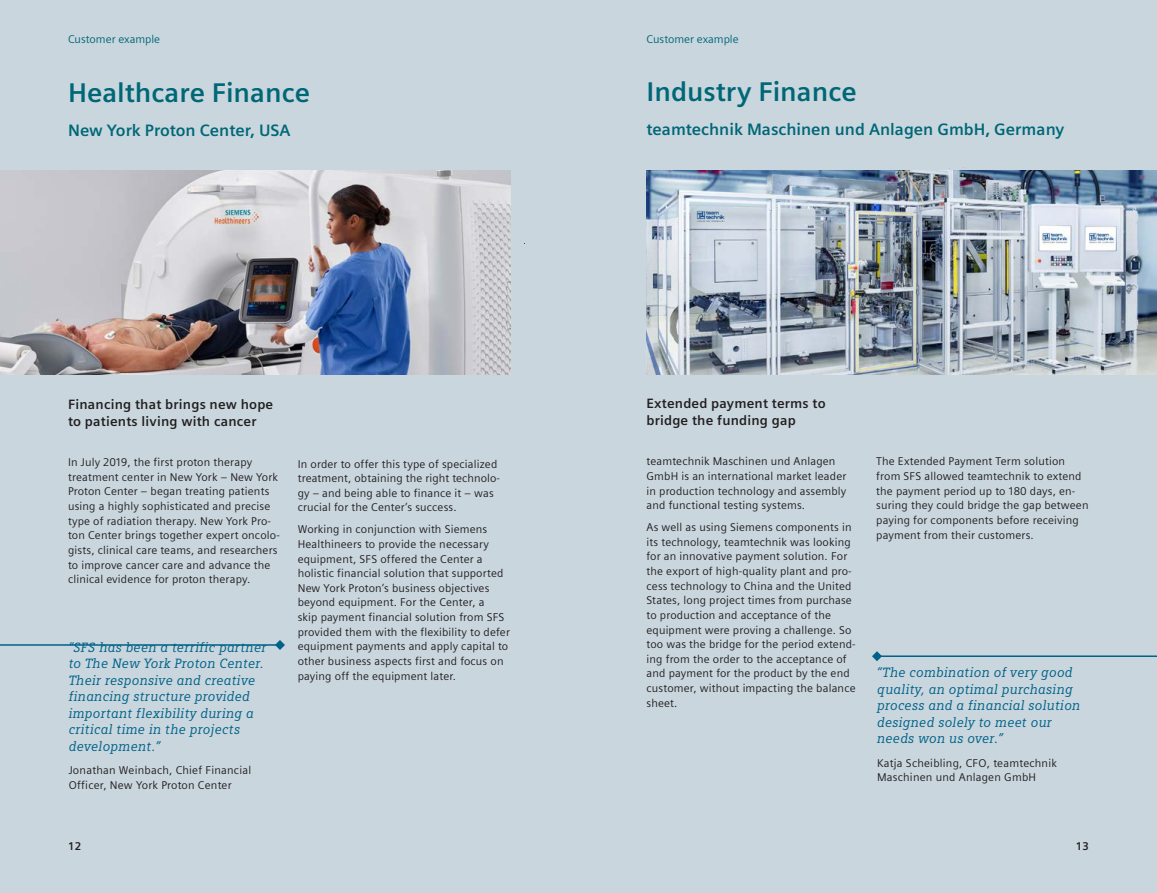
<style>
.page{position:relative;width:1157px;height:893px;background:#fff}
.page>*{position:absolute;margin:0;border:0;box-sizing:border-box;transform-origin:0 0}
.t1{font:700 27px "Siemens Sans";color:#006776}
.t2{font:700 16.5px "Siemens Sans";color:#006776}
.t3{font:italic 13.5px/16.5px "Siemens Slab";letter-spacing:.02em;color:#006288}
.t4{font:700 13.5px/17px "Siemens Sans";letter-spacing:.015em;color:#231f20}
.t5{font:11.25px/14.5px "Siemens Sans";letter-spacing:.015em;color:#231f20}
.t6{font:11.25px "Siemens Sans";color:#006776}
.t7{font:700 11.25px "Siemens Sans";color:#231f20}
</style>
<div class="page">
<div style="left:0;top:0;width:578px;height:893px;background:#c9d6de"></div>
<div style="left:578px;top:0;width:579px;height:893px;background:#c9d6de"></div>
<img style="left:646px;top:170px;width:511px;height:204px">
<hr style="left:878px;top:655px;width:279px;height:2px;background:#006288">
<hr style="left:0;top:644px;width:279px;height:2px;background:#006288">
<svg style="left:872px;top:651px;width:10px;height:10px"></svg>
<svg style="left:275px;top:640px;width:10px;height:10px"></svg>
<img style="left:0;top:170px;width:510px;height:204px">
<p class="t6" style="left:68px;top:32px;width:94px">Customer example</p>
<h1 class="t1" style="left:68px;top:77px;width:243px">Healthcare Finance</h1>
<h2 class="t2" style="left:68px;top:121px;width:224px">New York Proton Center, USA</h2>
<p class="t4" style="left:68px;top:396px;width:207px">Financing that brings new hope to patients living with cancer</p>
<p class="t5" style="left:68px;top:455px;width:213px">In July 2019, the first proton therapy treatment center in New York – New York Proton Center – began treating patients using a highly sophisticated and precise type of radiation therapy. New York Pro&shy;ton Center brings together expert oncolo&shy;gists, clinical care teams, and researchers to improve cancer care and advance the clinical evidence for proton therapy.</p>
<p class="t3" style="left:69px;top:639px;width:199px">“SFS has been a terrific partner to The New York Proton Center.<br>Their responsive and creative financing structure provided important flexibility during a critical time in the projects development.”</p>
<p class="t5" style="left:69px;top:763px;width:184px">Jonathan Weinbach, Chief Financial<br>Officer, New York Proton Center</p>
<p class="t5" style="left:298px;top:456px;width:204px">In order to offer this type of specialized treatment, obtaining the right technolo&shy;gy – and being able to finance it – was crucial for the Center’s success.</p>
<p class="t5" style="left:298px;top:522px;width:214px">Working in conjunction with Siemens Healthineers to provide the necessary equipment, SFS offered the Center a holistic financial solution that supported New York Proton’s business objectives beyond equipment. For the Center, a<br>skip payment financial solution from SFS provided them with the flexibility to defer equipment payments and apply capital to other business aspects first and focus on paying off the equipment later.</p>
<p class="t6" style="left:646px;top:32px;width:94px">Customer example</p>
<h1 class="t1" style="left:646px;top:76px;width:212px">Industry Finance</h1>
<h2 class="t2" style="left:646px;top:120px;width:419px">teamtechnik Maschinen und Anlagen GmbH, Germany</h2>
<p class="t4" style="left:646px;top:395px;width:181px">Extended payment terms to bridge the funding gap</p>
<p class="t5" style="left:646px;top:454px;width:201px">teamtechnik Maschinen und Anlagen GmbH is an international market leader in production technology and assembly and functional testing systems.</p>
<p class="t5" style="left:646px;top:520px;width:211px">As well as using Siemens components in its technology, teamtechnik was looking for an innovative payment solution. For the export of high-quality plant and pro&shy;cess technology to China and the United States, long project times from purchase to production and acceptance of the equipment were proving a challenge. So too was the bridge for the period extend&shy;ing from the order to the acceptance of and payment for the product by the end customer, without impacting the balance sheet.</p>
<p class="t5" style="left:876px;top:454px;width:214px">The Extended Payment Term solution from SFS allowed teamtechnik to extend the payment period up to 180 days, en&shy;suring they could bridge the gap between paying for components before receiving payment from their customers.</p>
<p class="t3" style="left:877px;top:664px;width:205px">“The combination of very good quality, an optimal purchasing process and a financial solution designed solely to meet our needs won us over.”</p>
<p class="t5" style="left:877px;top:755px;width:181px">Katja Scheibling, CFO, teamtechnik<br>Maschinen und Anlagen GmbH</p>
<p class="t7" style="left:68px;top:840px;width:15px">12</p>
<p class="t7" style="left:1075px;top:840px;width:15px">13</p>
</div>
